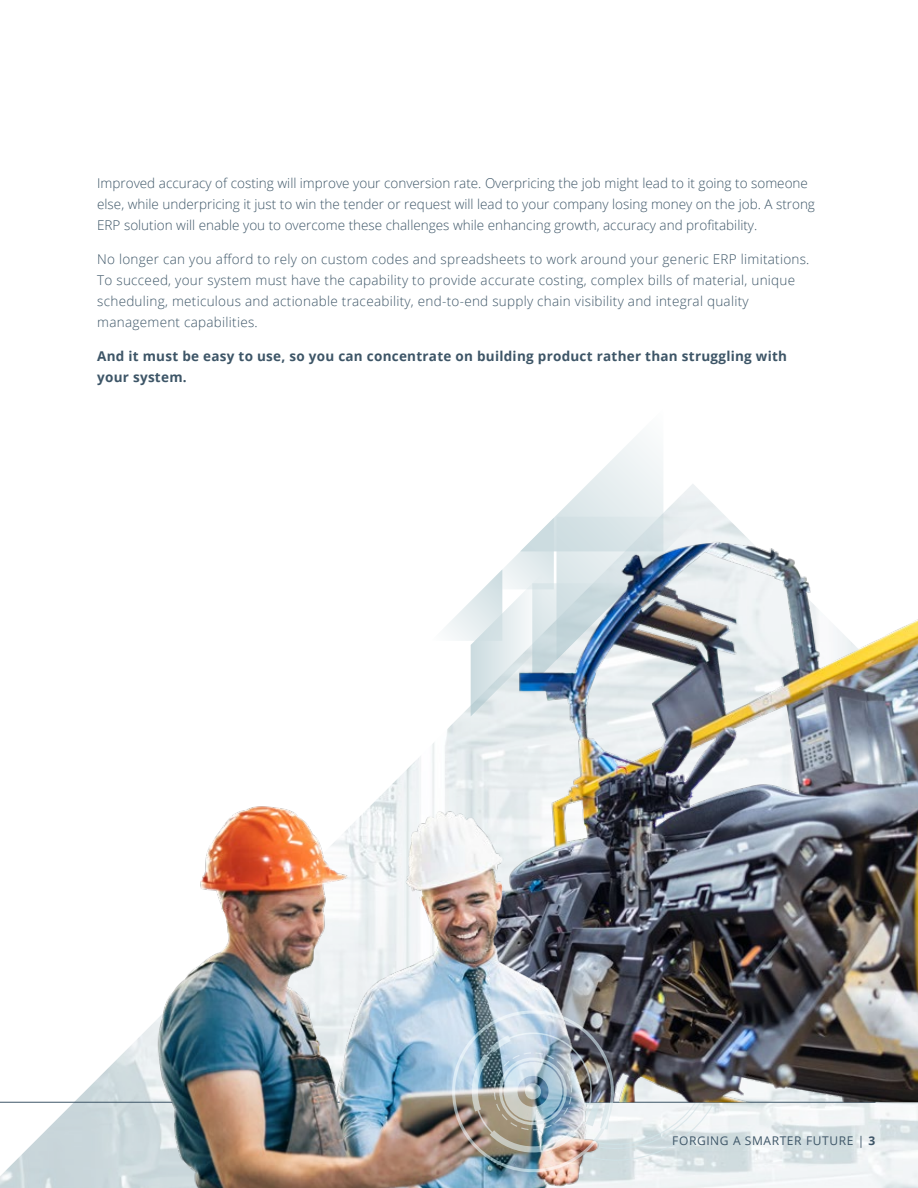
<style>
.page{position:relative;width:918px;height:1188px;background:#fff}
.page>*{position:absolute;margin:0;border:0;box-sizing:border-box;transform-origin:0 0}
.t1{font:300 13.5px/21px "Open Sans";letter-spacing:.02em;color:#3d5567}
.t2{font:300 13.5px/21px "Open Sans";color:#3d5567}
.t3{font:700 13.5px/21px "Open Sans";letter-spacing:.02em;color:#3d5567}
.t4{font:12px "Open Sans";letter-spacing:.05em;color:#3d5567}
.s1{font-weight:700}
</style>
<div class="page">
<img style="left:0;top:491px;width:918px;height:697px">
<svg style="left:431px;top:436px;width:269px;height:67px"></svg>
<hr style="left:0;top:1102px;width:875px;height:1px;background:#3d5567">
<img style="left:376px;top:503px;width:542px;height:599px">
<img style="left:146px;top:777px;width:473px;height:411px">
<img style="left:444px;top:944px;width:278px;height:236px">
<p class="t2" style="left:97px;top:173px;width:719px">Improved accuracy of costing will improve your conversion rate. Overpricing the job might lead to it going to someone else, while underpricing it just to win the tender or request will lead to your company losing money on the job. A strong<br>ERP solution will enable you to overcome these challenges while enhancing growth, accuracy and profitability.</p>
<p class="t1" style="left:97px;top:248px;width:714px">No longer can you afford to rely on custom codes and spreadsheets to work around your generic ERP limitations.<br>To succeed, your system must have the capability to provide accurate costing, complex bills of material, unique scheduling, meticulous and actionable traceability, end-to-end supply chain visibility and integral quality management capabilities.</p>
<p class="t3" style="left:97px;top:345px;width:691px">And it must be easy to use, so you can concentrate on building product rather than struggling with your system.</p>
<p class="t4" style="left:672px;top:1133px;width:205px">FORGING A SMARTER FUTURE | <span class="s1">3</span></p>
</div>
